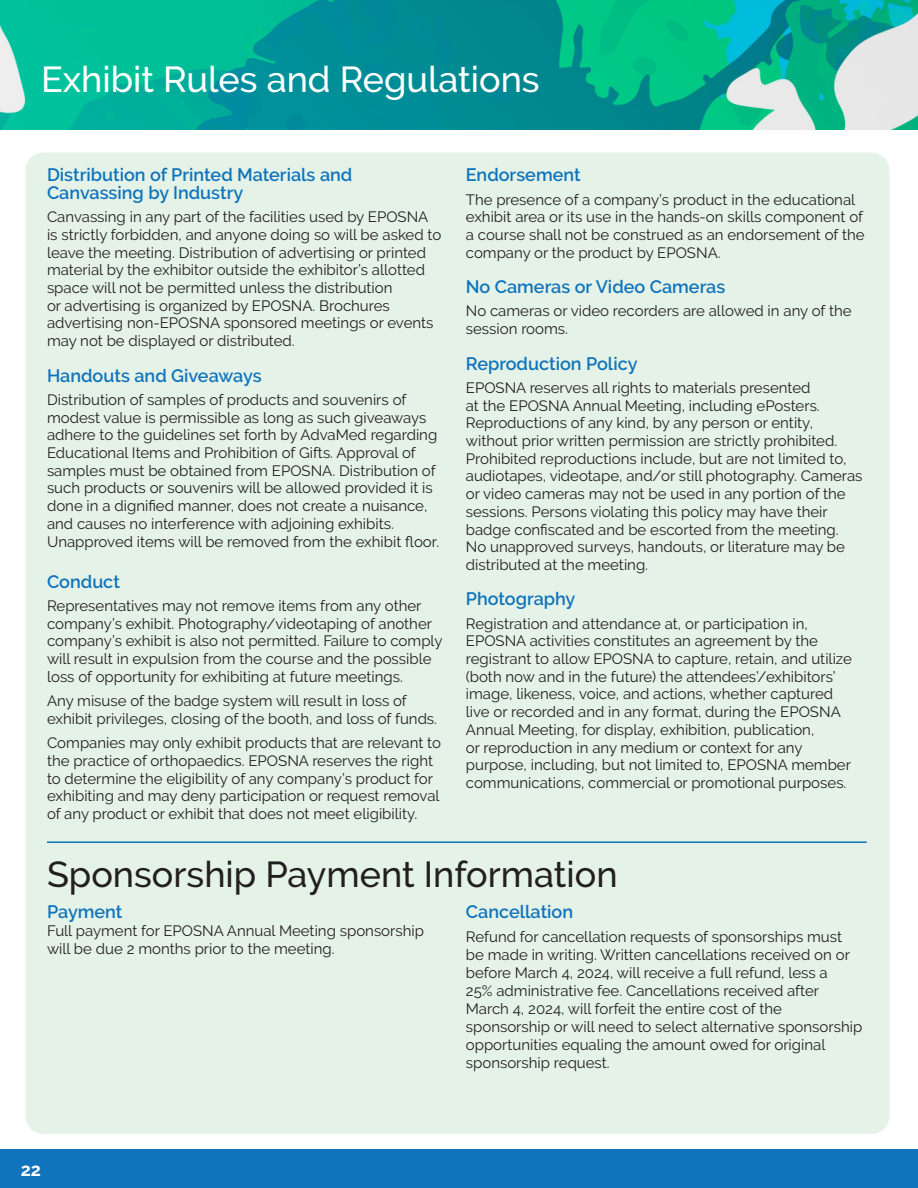
<style>
.page{position:relative;width:918px;height:1188px;background:#fff}
.page>*{position:absolute;margin:0;border:0;box-sizing:border-box;transform-origin:0 0}
.body{font:500 36px "Raleway";color:#231f20}
.t1{font:500 36px "Raleway";color:#fff}
.subs_blue{font:600 18px "Raleway";color:#1074bc}
.body-2{font:600 18px "Raleway";color:#1074bc}
.t2{font:700 18px "Raleway";color:#fff}
.body-3{font:15px/17.7px "Raleway";color:#231f20}
</style>
<div class="page">
<img style="left:0;top:0;width:918px;height:130px">
<div style="left:0;top:1149px;width:918px;height:39px;background:#1074bc"></div>
<div style="left:25px;top:153px;width:864px;height:981px;background:#e4f2e7;border-radius:18px"></div>
<hr style="left:47px;top:841px;width:820px;height:2px;background:#1074bc">
<p class="t1" style="left:41px;top:59px;width:500px">Exhibit Rules and Regulations</p>
<p class="subs_blue" style="left:47px;top:165px;width:307px">Distribution of Printed Materials and</p>
<p class="subs_blue" style="left:47px;top:182px;width:198px">Canvassing by Industry</p>
<p class="body-3" style="left:47px;top:208px;width:396px">Canvassing in any part of the facilities used by EPOSNA is strictly forbidden, and anyone doing so will be asked to leave the meeting. Distribution of advertising or printed material by the exhibitor outside the exhibitor’s allotted space will not be permitted unless the distribution<br>or advertising is organized by EPOSNA. Brochures advertising non-EPOSNA sponsored meetings or events may not be displayed or distributed.</p>
<p class="subs_blue" style="left:47px;top:365px;width:216px">Handouts and Giveaways</p>
<p class="body-3" style="left:47px;top:391px;width:394px">Distribution of samples of products and souvenirs of modest value is permissible as long as such giveaways adhere to the guidelines set forth by AdvaMed regarding Educational Items and Prohibition of Gifts. Approval of samples must be obtained from EPOSNA. Distribution of such products or souvenirs will be allowed provided it is done in a dignified manner, does not create a nuisance, and causes no interference with adjoining exhibits.<br>Unapproved items will be removed from the exhibit floor.</p>
<p class="subs_blue" style="left:47px;top:571px;width:74px">Conduct</p>
<p class="body-3" style="left:47px;top:597px;width:397px">Representatives may not remove items from any other company’s exhibit. Photography/videotaping of another company’s exhibit is also not permitted. Failure to comply will result in expulsion from the course and the possible loss of opportunity for exhibiting at future meetings.</p>
<p class="body-3" style="left:47px;top:692px;width:392px">Any misuse of the badge system will result in loss of exhibit privileges, closing of the booth, and loss of funds.</p>
<p class="body-3" style="left:47px;top:734px;width:396px">Companies may only exhibit products that are relevant to the practice of orthopaedics. EPOSNA reserves the right to determine the eligibility of any company’s product for exhibiting and may deny participation or request removal of any product or exhibit that does not meet eligibility.</p>
<p class="subs_blue" style="left:466px;top:165px;width:116px">Endorsement</p>
<p class="body-3" style="left:466px;top:190px;width:400px">The presence of a company’s product in the educational exhibit area or its use in the hands-on skills component of a course shall not be construed as an endorsement of the company or the product by EPOSNA.</p>
<p class="subs_blue" style="left:466px;top:276px;width:261px">No Cameras or Video Cameras</p>
<p class="body-3" style="left:466px;top:302px;width:387px">No cameras or video recorders are allowed in any of the session rooms.</p>
<p class="subs_blue" style="left:466px;top:353px;width:173px">Reproduction Policy</p>
<p class="body-3" style="left:466px;top:379px;width:398px">EPOSNA reserves all rights to materials presented<br>at the EPOSNA Annual Meeting, including ePosters.<br>Reproductions of any kind, by any person or entity, without prior written permission are strictly prohibited.<br>Prohibited reproductions include, but are not limited to, audiotapes, videotape, and/or still photography. Cameras or video cameras may not be used in any portion of the sessions. Persons violating this policy may have their badge confiscated and be escorted from the meeting.<br>No unapproved surveys, handouts, or literature may be distributed at the meeting.</p>
<p class="subs_blue" style="left:466px;top:589px;width:111px">Photography</p>
<p class="body-3" style="left:466px;top:615px;width:388px">Registration and attendance at, or participation in, EPOSNA activities constitutes an agreement by the registrant to allow EPOSNA to capture, retain, and utilize (both now and in the future) the attendees’/exhibitors’ image, likeness, voice, and actions, whether captured live or recorded and in any format, during the EPOSNA Annual Meeting, for display, exhibition, publication,<br>or reproduction in any medium or context for any purpose, including, but not limited to, EPOSNA member communications, commercial or promotional purposes.</p>
<p class="body" style="left:47px;top:854px;width:572px">Sponsorship Payment Information</p>
<p class="body-2" style="left:47px;top:901px;width:77px">Payment</p>
<p class="body-3" style="left:47px;top:922px;width:379px">Full payment for EPOSNA Annual Meeting sponsorship will be due 2 months prior to the meeting.</p>
<p class="t2" style="left:21px;top:1159px;width:22px">22</p>
<p class="subs_blue" style="left:466px;top:901px;width:109px">Cancellation</p>
<p class="body-3" style="left:466px;top:927px;width:386px">Refund for cancellation requests of sponsorships must be made in writing. Written cancellations received on or before March 4, 2024, will receive a full refund, less a</p>
<p class="body-3" style="left:466px;top:981px;width:355px">25% administrative fee. Cancellations received after</p>
<p class="body-3" style="left:466px;top:999px;width:398px">March 4, 2024, will forfeit the entire cost of the sponsorship or will need to select alternative sponsorship opportunities equaling the amount owed for original sponsorship request.</p>
</div>
